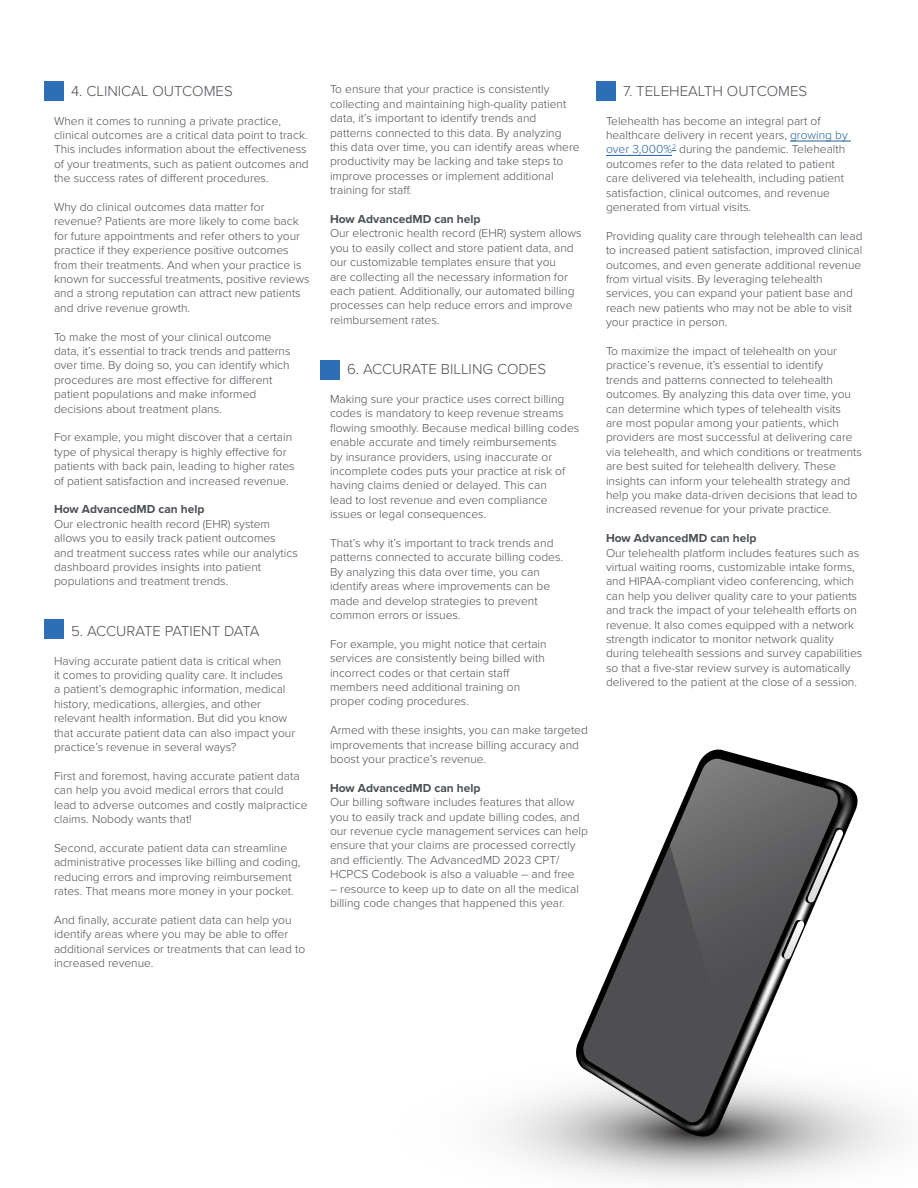
<style>
.page{position:relative;width:918px;height:1188px;background:#fff}
.page>*{position:absolute;margin:0;border:0;box-sizing:border-box;transform-origin:0 0}
.t1{font:300 15px "Proxima Nova";color:#4b4f55}
.t2{font:300 12px/14.4px "Proxima Nova";color:#4b4f55}
.t3{font:700 12px "Proxima Nova";color:#4b4f55}
.s1{color:#215e9e}
</style>
<div class="page">
<svg style="left:497px;top:1092px;width:401px;height:90px"></svg>
<svg style="left:574px;top:749px;width:286px;height:392px"></svg>
<svg style="left:582px;top:757px;width:258px;height:294px"></svg>
<svg style="left:687px;top:783px;width:168px;height:351px"></svg>
<svg style="left:838px;top:827px;width:6px;height:77px"></svg>
<svg style="left:838px;top:779px;width:8px;height:29px"></svg>
<svg style="left:577px;top:1051px;width:138px;height:81px;background:#707071"></svg>
<svg style="left:670px;top:759px;width:168px;height:295px"></svg>
<hr style="left:790px;top:141px;width:61px;height:1px;background:#215e9e">
<hr style="left:606px;top:155px;width:66px;height:1px;background:#215e9e">
<div style="left:44px;top:81px;width:20px;height:20px;background:#2d6fb7"></div>
<div style="left:44px;top:619px;width:20px;height:20px;background:#2d6fb7"></div>
<div style="left:320px;top:360px;width:20px;height:20px;background:#2d6fb7"></div>
<div style="left:596px;top:81px;width:20px;height:20px;background:#2d6fb7"></div>
<p class="t1" style="left:71px;top:80px;width:163px">4. CLINICAL OUTCOMES</p>
<p class="t2" style="left:54px;top:113px;width:256px">When it comes to running a private practice, clinical outcomes are a critical data point to track.<br>This includes information about the effectiveness of your treatments, such as patient outcomes and the success rates of different procedures.</p>
<p class="t2" style="left:54px;top:199px;width:257px">Why do clinical outcomes data matter for revenue? Patients are more likely to come back for future appointments and refer others to your practice if they experience positive outcomes from their treatments. And when your practice is known for successful treatments, positive reviews and a strong reputation can attract new patients and drive revenue growth.</p>
<p class="t2" style="left:54px;top:329px;width:238px">To make the most of your clinical outcome data, it’s essential to track trends and patterns over time. By doing so, you can identify which procedures are most effective for different patient populations and make informed decisions about treatment plans.</p>
<p class="t2" style="left:54px;top:430px;width:242px">For example, you might discover that a certain type of physical therapy is highly effective for patients with back pain, leading to higher rates of patient satisfaction and increased revenue.</p>
<p class="t3" style="left:54px;top:501px;width:152px">How AdvancedMD can help</p>
<p class="t2" style="left:54px;top:516px;width:245px">Our electronic health record (EHR) system allows you to easily track patient outcomes and treatment success rates while our analytics dashboard provides insights into patient populations and treatment trends.</p>
<p class="t1" style="left:71px;top:620px;width:190px">5. ACCURATE PATIENT DATA</p>
<p class="t2" style="left:54px;top:653px;width:243px">Having accurate patient data is critical when<br>it comes to providing quality care. It includes<br>a patient’s demographic information, medical history, medications, allergies, and other relevant health information. But did you know that accurate patient data can also impact your practice’s revenue in several ways?</p>
<p class="t2" style="left:54px;top:768px;width:255px">First and foremost, having accurate patient data can help you avoid medical errors that could lead to adverse outcomes and costly malpractice claims. Nobody wants that!</p>
<p class="t2" style="left:54px;top:840px;width:248px">Second, accurate patient data can streamline administrative processes like billing and coding, reducing errors and improving reimbursement rates. That means more money in your pocket.</p>
<p class="t2" style="left:54px;top:912px;width:253px">And finally, accurate patient data can help you identify areas where you may be able to offer additional services or treatments that can lead to increased revenue.</p>
<p class="t2" style="left:330px;top:82px;width:251px">To ensure that your practice is consistently collecting and maintaining high-quality patient data, it’s important to identify trends and patterns connected to this data. By analyzing this data over time, you can identify areas where productivity may be lacking and take steps to improve processes or implement additional training for staff.</p>
<p class="t3" style="left:330px;top:210px;width:152px">How AdvancedMD can help</p>
<p class="t2" style="left:330px;top:226px;width:253px">Our electronic health record (EHR) system allows you to easily collect and store patient data, and our customizable templates ensure that you<br>are collecting all the necessary information for each patient. Additionally, our automated billing processes can help reduce errors and improve reimbursement rates.</p>
<p class="t1" style="left:347px;top:358px;width:201px">6. ACCURATE BILLING CODES</p>
<p class="t2" style="left:330px;top:391px;width:251px">Making sure your practice uses correct billing codes is mandatory to keep revenue streams flowing smoothly. Because medical billing codes enable accurate and timely reimbursements<br>by insurance providers, using inaccurate or incomplete codes puts your practice at risk of having claims denied or delayed. This can<br>lead to lost revenue and even compliance issues or legal consequences.</p>
<p class="t2" style="left:330px;top:535px;width:235px">That’s why it’s important to track trends and patterns connected to accurate billing codes.<br>By analyzing this data over time, you can identify areas where improvements can be made and develop strategies to prevent common errors or issues.</p>
<p class="t2" style="left:330px;top:636px;width:218px">For example, you might notice that certain services are consistently being billed with incorrect codes or that certain staff members need additional training on proper coding procedures.</p>
<p class="t2" style="left:330px;top:722px;width:259px">Armed with these insights, you can make targeted improvements that increase billing accuracy and boost your practice’s revenue.</p>
<p class="t3" style="left:330px;top:779px;width:152px">How AdvancedMD can help</p>
<p class="t2" style="left:330px;top:794px;width:259px">Our billing software includes features that allow you to easily track and update billing codes, and our revenue cycle management services can help ensure that your claims are processed correctly and efficiently. The AdvancedMD 2023 CPT/ HCPCS Codebook is also a valuable – and free</p>
<p class="t2" style="left:330px;top:881px;width:250px">– resource to keep up to date on all the medical billing code changes that happened this year.</p>
<p class="t1" style="left:623px;top:80px;width:186px">7. TELEHEALTH OUTCOMES</p>
<p class="t2" style="left:606px;top:113px;width:243px">Telehealth has become an integral part of healthcare delivery in recent years, <span class="s1">growing by over 3,000%</span><sup>2</sup> during the pandemic. Telehealth outcomes refer to the data related to patient care delivered via telehealth, including patient satisfaction, clinical outcomes, and revenue generated from virtual visits.</p>
<p class="t2" style="left:606px;top:228px;width:258px">Providing quality care through telehealth can lead to increased patient satisfaction, improved clinical outcomes, and even generate additional revenue from virtual visits. By leveraging telehealth services, you can expand your patient base and reach new patients who may not be able to visit your practice in person.</p>
<p class="t2" style="left:606px;top:343px;width:257px">To maximize the impact of telehealth on your practice’s revenue, it’s essential to identify<br>trends and patterns connected to telehealth outcomes. By analyzing this data over time, you can determine which types of telehealth visits<br>are most popular among your patients, which providers are most successful at delivering care via telehealth, and which conditions or treatments are best suited for telehealth delivery. These insights can inform your telehealth strategy and help you make data-driven decisions that lead to increased revenue for your private practice.</p>
<p class="t3" style="left:606px;top:529px;width:152px">How AdvancedMD can help</p>
<p class="t2" style="left:606px;top:545px;width:258px">Our telehealth platform includes features such as virtual waiting rooms, customizable intake forms, and HIPAA-compliant video conferencing, which can help you deliver quality care to your patients and track the impact of your telehealth efforts on revenue. It also comes equipped with a network strength indicator to monitor network quality during telehealth sessions and survey capabilities so that a five-star review survey is automatically delivered to the patient at the close of a session.</p>
</div>
